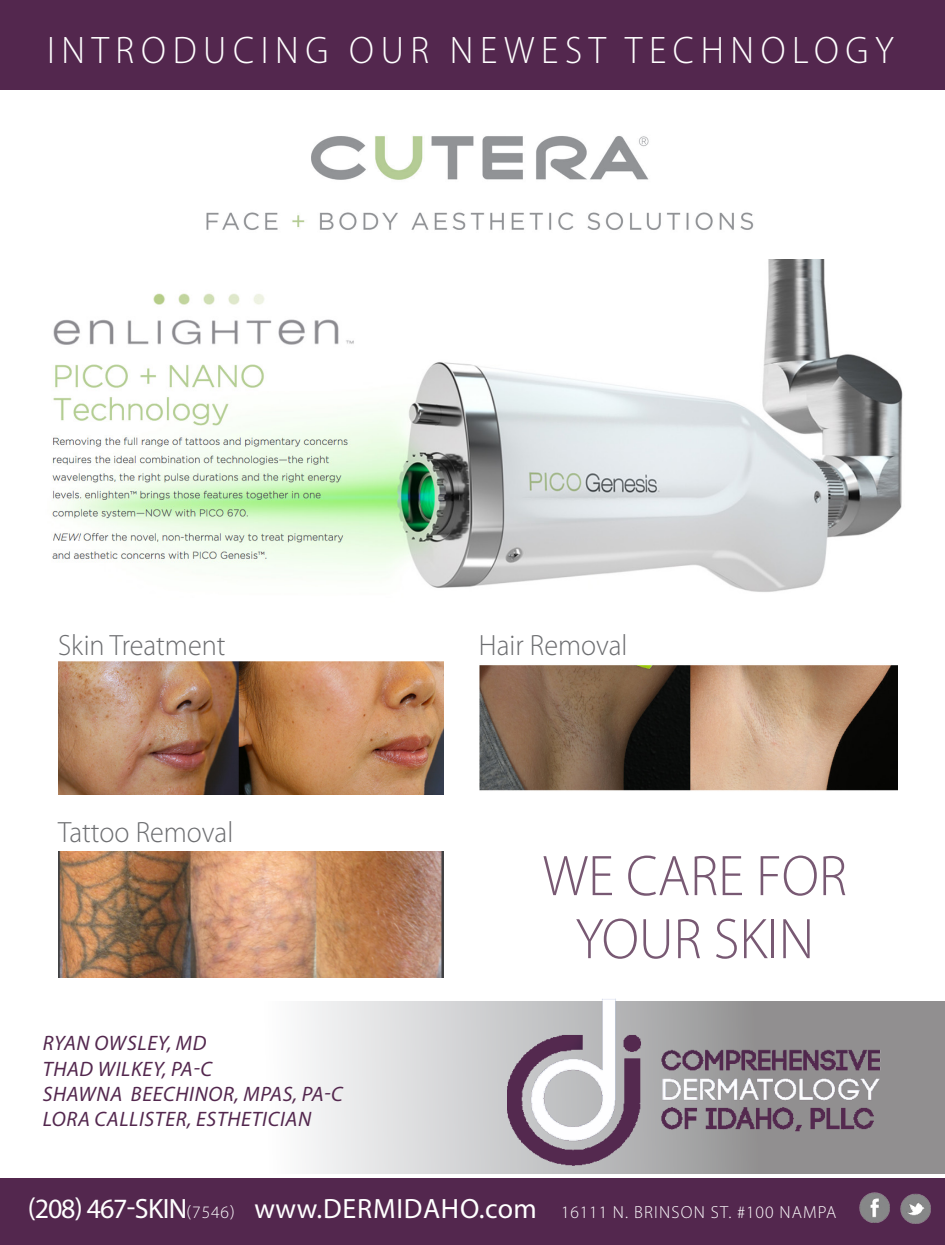
<style>
.page{position:relative;width:945px;height:1245px;background:#fff}
.page>*{position:absolute;margin:0;border:0;box-sizing:border-box;transform-origin:0 0}
.t1{font:300 57.75px/63px "Myriad Pro";color:#785973;text-align:center;scale:.96 1}
.t2{font:300 38.5px "Myriad Pro";letter-spacing:.18em;color:#fff;scale:.96 1}
.t3{font:300 29.4px "Myriad Pro";color:#6c6d70;scale:.96 1}
.t4{font:italic 20.82px "Myriad Pro";letter-spacing:.03em;color:#53274e}
.t5{font:300 17.5px "Myriad Pro";letter-spacing:.055em;color:#fff}
.s1{font-weight:400;font-size:28px}
</style>
<div class="page">
<img style="left:52px;top:259px;width:851px;height:333px">
<svg style="left:304px;top:1001px;width:641px;height:172px"></svg>
<div style="left:0;top:1178px;width:945px;height:66px;background:#53274e"></div>
<div style="left:0;top:0;width:945px;height:89px;background:#53274e"></div>
<img style="left:859px;top:1192px;width:28px;height:31px">
<img style="left:887px;top:1193px;width:44px;height:31px">
<img style="left:508px;top:998px;width:397px;height:176px">
<img style="left:58px;top:661px;width:385px;height:133px">
<img style="left:479px;top:665px;width:418px;height:126px">
<img style="left:58px;top:851px;width:385px;height:126px">
<img style="left:206px;top:136px;width:548px;height:94px">
<p class="t2" style="left:47px;top:27px;width:883px">INTRODUCING OUR NEWEST TECHNOLOGY</p>
<p class="t3" style="left:58px;top:627px;width:176px">Skin Treatment</p>
<p class="t3" style="left:479px;top:627px;width:156px">Hair Removal</p>
<p class="t3" style="left:58px;top:814px;width:184px">Tattoo Removal</p>
<p class="t4" style="left:43px;top:1030px;width:165px">RYAN OWSLEY, MD</p>
<p class="t4" style="left:43px;top:1055px;width:171px">THAD WILKEY, PA-C</p>
<p class="t4" style="left:43px;top:1080px;width:302px">SHAWNA BEECHINOR, MPAS, PA-C</p>
<p class="t4" style="left:43px;top:1105px;width:270px">LORA CALLISTER, ESTHETICIAN</p>
<p class="t1" style="left:543px;top:843px;width:318px">WE CARE FOR<br>YOUR SKIN</p>
<p class="t5" style="left:28px;top:1201px;width:810px"><span class="s1">(208) 467-SKIN</span>(7546) <span class="s1">www.DERMIDAHO.com</span> 16111 N. BRINSON ST. #100 NAMPA</p>
</div>
